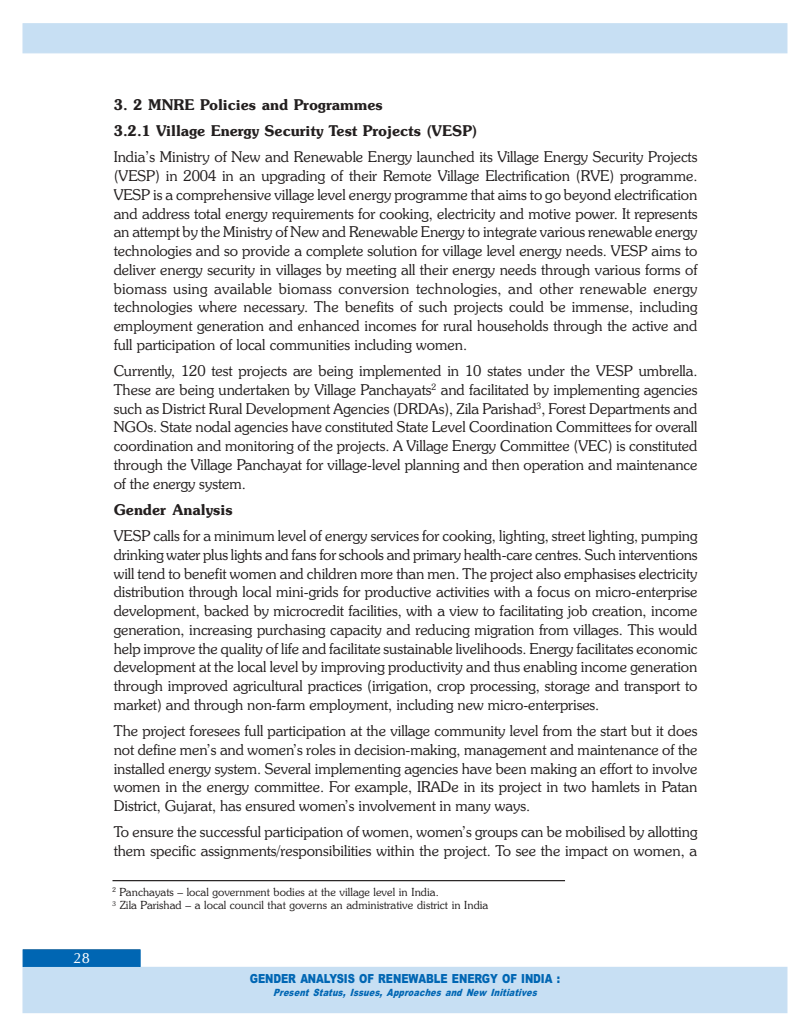
<style>
.page{position:relative;width:810px;height:1035px;background:#fff}
.page>*{position:absolute;margin:0;border:0;box-sizing:border-box;transform-origin:0 0}
.t1{font:15px/18.8px "TT5 C5 BO00";letter-spacing:-.005em;color:#231f1f;text-align:justify}
.t2{font:15px/26.2px "TT5 C59 O00";letter-spacing:-.005em;color:#231f1f}
.t3{font:15px "TT5 C4 DO00";color:#fff}
.t4{font:12.5px "TT5 C51 O00";letter-spacing:-.01em;color:#0066b3;scale:.8 1}
.t5{font:11.25px/13.5px "TT5 C73 O00";color:#231f1f}
.t6{font:10px "TT5 C55 OI00";letter-spacing:.03em;color:#0066b3;scale:.8 1}
</style>
<div class="page">
<div style="left:22px;top:967px;width:765px;height:46px;background:#c7dff3"></div>
<div style="left:23px;top:949px;width:118px;height:18px;background:#0066b3;border:1px solid #0066b3"></div>
<div style="left:22px;top:23px;width:765px;height:30px;background:#c7dff3"></div>
<hr style="left:112px;top:880px;width:453px;height:1px;background:#231f1f">
<p class="t3" style="left:73px;top:952px;width:18px">28</p>
<p class="t2" style="left:114px;top:93px;width:365px">3. 2 MNRE Policies and Programmes<br>3.2.1 Village Energy Security Test Projects (VESP)</p>
<p class="t1" style="left:114px;top:149px;width:585px">India’s Ministry of New and Renewable Energy launched its Village Energy Security Projects (VESP) in 2004 in an upgrading of their Remote Village Electrification (RVE) programme.<br>VESP is a comprehensive village level energy programme that aims to go beyond electrification and address total energy requirements for cooking, electricity and motive power. It represents an attempt by the Ministry of New and Renewable Energy to integrate various renewable energy technologies and so provide a complete solution for village level energy needs. VESP aims to deliver energy security in villages by meeting all their energy needs through various forms of biomass using available biomass conversion technologies, and other renewable energy technologies where necessary. The benefits of such projects could be immense, including employment generation and enhanced incomes for rural households through the active and full participation of local communities including women.</p>
<p class="t1" style="left:114px;top:363px;width:585px">Currently, 120 test projects are being implemented in 10 states under the VESP umbrella.<br>These are being undertaken by Village Panchayats<sup>2</sup> and facilitated by implementing agencies such as District Rural Development Agencies (DRDAs), Zila Parishad<sup>3</sup>, Forest Departments and NGOs. State nodal agencies have constituted State Level Coordination Committees for overall coordination and monitoring of the projects. A Village Energy Committee (VEC) is constituted through the Village Panchayat for village-level planning and then operation and maintenance of the energy system.</p>
<p class="t2" style="left:114px;top:498px;width:121px">Gender Analysis</p>
<p class="t1" style="left:114px;top:528px;width:585px">VESP calls for a minimum level of energy services for cooking, lighting, street lighting, pumping drinking water plus lights and fans for schools and primary health-care centres. Such interventions will tend to benefit women and children more than men. The project also emphasises electricity distribution through local mini-grids for productive activities with a focus on micro-enterprise development, backed by microcredit facilities, with a view to facilitating job creation, income generation, increasing purchasing capacity and reducing migration from villages. This would help improve the quality of life and facilitate sustainable livelihoods. Energy facilitates economic development at the local level by improving productivity and thus enabling income generation through improved agricultural practices (irrigation, crop processing, storage and transport to market) and through non-farm employment, including new micro-enterprises.</p>
<p class="t1" style="left:114px;top:723px;width:585px">The project foresees full participation at the village community level from the start but it does not define men’s and women’s roles in decision-making, management and maintenance of the installed energy system. Several implementing agencies have been making an effort to involve women in the energy committee. For example, IRADe in its project in two hamlets in Patan District, Gujarat, has ensured women’s involvement in many ways.</p>
<p class="t1" style="left:114px;top:824px;width:585px">To ensure the successful participation of women, women’s groups can be mobilised by allotting them specific assignments/responsibilities within the project. To see the impact on women, a</p>
<p class="t5" style="left:112px;top:886px;width:377px"><sup>2</sup> Panchayats – local government bodies at the village level in India.<br><sup>3</sup> Zila Parishad – a local council that governs an administrative district in India</p>
<p class="t4" style="left:250px;top:974px;width:389px">GENDER ANALYSIS OF RENEWABLE ENERGY OF INDIA :</p>
<p class="t6" style="left:273px;top:988px;width:331px">Present Status, Issues, Approaches and New Initiatives</p>
</div>
